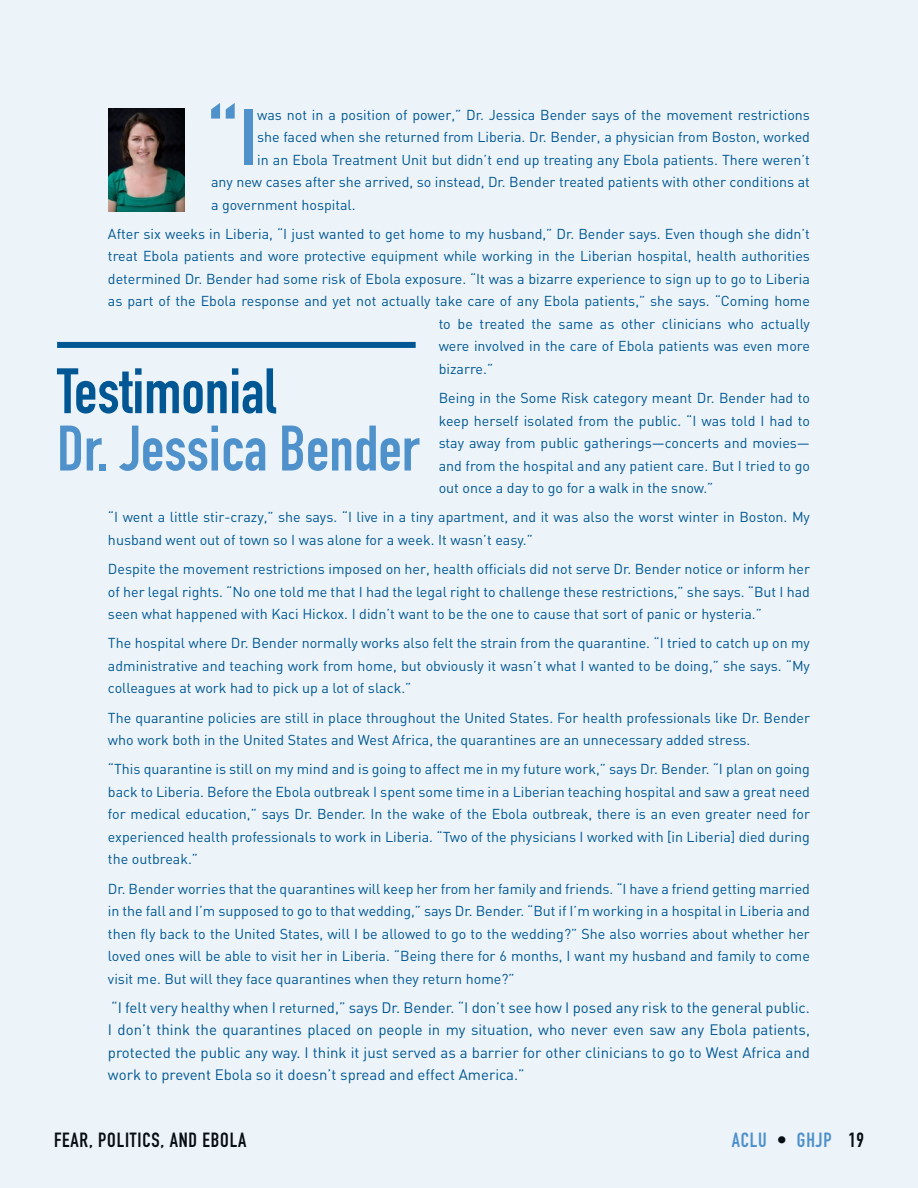
<style>
.page{position:relative;width:918px;height:1188px;background:#edf4f9}
.page>*{position:absolute;margin:0;border:0;box-sizing:border-box;transform-origin:0 0}
.t1{font:700 77.4px "DIN Cond";color:#4e91cb}
.t2{font:63.15px "DIN Engschrift";color:#4e91cb}
.t3{font:63px "DIN Engschrift";color:#005794}
.t4{font:20.25px "DIN Engschrift";letter-spacing:.04em;color:#000}
.t5{font:20.25px "DIN Engschrift";letter-spacing:.04em;color:#4e91cb}
.t6{font:15px/22.5px "DIN";color:#005794;text-align:justify}
.t7{font:14.25px/22.5px "DIN";color:#005794;text-align:justify}
.s1{font-size:14.25px}
.s2{color:#000}
</style>
<div class="page">
<img style="left:108px;top:108px;width:76px;height:104px">
<div style="left:57px;top:342px;width:359px;height:6px;background:#005794"></div>
<h1 class="t1" style="left:207px;top:90px;width:52px">“I</h1>
<p class="t7" style="left:257px;top:103px;width:554px">was not in a position of power,” Dr. Jessica Bender says of the movement restrictions</p>
<p class="t7" style="left:257px;top:125px;width:554px">she faced when she returned from Liberia. Dr. Bender, a physician from Boston, worked</p>
<p class="t7" style="left:257px;top:148px;width:554px">in an Ebola Treatment Unit but didn’t end up treating any Ebola patients. There weren’t</p>
<p class="t7" style="left:211px;top:170px;width:600px">any new cases after she arrived, so instead, Dr. Bender treated patients with other conditions at</p>
<p class="t7" style="left:211px;top:193px;width:146px">a government hospital.</p>
<p class="t7" style="left:108px;top:222px;width:704px">After six weeks in Liberia, “I just wanted to get home to my husband,” Dr. Bender says. Even though she didn’t</p>
<p class="t7" style="left:108px;top:245px;width:704px">treat Ebola patients and wore protective equipment while working in the Liberian hospital, health authorities</p>
<p class="t7" style="left:108px;top:267px;width:704px">determined Dr. Bender had some risk of Ebola exposure. “It was a bizarre experience to sign up to go to Liberia</p>
<p class="t7" style="left:108px;top:290px;width:704px">as part of the Ebola response and yet not actually take care of any Ebola patients,” she says. “Coming home</p>
<p class="t7" style="left:439px;top:312px;width:373px">to be treated the same as other clinicians who actually</p>
<p class="t7" style="left:439px;top:335px;width:373px">were involved in the care of Ebola patients was even more</p>
<p class="t7" style="left:439px;top:357px;width:56px">bizarre.”</p>
<p class="t7" style="left:439px;top:386px;width:373px">Being in the Some Risk category meant Dr. Bender had to keep herself isolated from the public. “I was told I had to stay away from public gatherings—concerts and movies— and from the hospital and any patient care. But I tried to go out once a day to go for a walk in the snow.”</p>
<p class="t7" style="left:108px;top:506px;width:704px">“I went a little stir-crazy,” she says. “I live in a tiny apartment, and it was also the worst winter in Boston. My husband went out of town so I was alone for a week. It wasn’t easy.”</p>
<p class="t7" style="left:108px;top:557px;width:704px">Despite the movement restrictions imposed on her, health officials did not serve Dr. Bender notice or inform her of her legal rights. “No one told me that I had the legal right to challenge these restrictions,” she says. “But I had seen what happened with Kaci Hickox. I didn’t want to be the one to cause that sort of panic or hysteria.”</p>
<p class="t7" style="left:108px;top:632px;width:704px">The hospital where Dr. Bender normally works also felt the strain from the quarantine. “I tried to catch up on my administrative and teaching work from home, but obviously it wasn’t what I wanted to be doing,” she says. “My colleagues at work had to pick up a lot of slack.”</p>
<p class="t7" style="left:108px;top:706px;width:704px">The quarantine policies are still in place throughout the United States. For health professionals like Dr. Bender who work both in the United States and West Africa, the quarantines are an unnecessary added stress.</p>
<p class="t7" style="left:108px;top:758px;width:704px">“This quarantine is still on my mind and is going to affect me in my future work,” says Dr. Bender. “I plan on going back to Liberia. Before the Ebola outbreak I spent some time in a Liberian teaching hospital and saw a great need for medical education,” says Dr. Bender. In the wake of the Ebola outbreak, there is an even greater need for experienced health professionals to work in Liberia. “Two of the physicians I worked with [in Liberia] died during the outbreak.”</p>
<p class="t7" style="left:108px;top:877px;width:704px">Dr. Bender worries that the quarantines will keep her from her family and friends. “I have a friend getting married in the fall and I’m supposed to go to that wedding,” says Dr. Bender. “But if I’m working in a hospital in Liberia and then fly back to the United States, will I be allowed to go to the wedding?” She also worries about whether her loved ones will be able to visit her in Liberia. “Being there for 6 months, I want my husband and family to come visit me. But will they face quarantines when they return home?”</p>
<p class="t6" style="left:108px;top:996px;width:704px">“I felt very healthy when I <span class="s1">return</span>ed,” says Dr. Bender. “I don’t see how I posed any risk to the general public.<br>I don’t think the quarantines placed on people in my situation, who never even saw any Ebola patients, protected the public any way. I think it just served as a barrier for other clinicians to go to West Africa and work to prevent Ebola so it doesn’t spread and effect America.”</p>
<h3 class="t3" style="left:57px;top:354px;width:220px">Testimonial</h3>
<h2 class="t2" style="left:57px;top:411px;width:364px">Dr. Jessica Bender</h2>
<h3 class="t4" style="left:54px;top:1128px;width:194px">FEAR, POLITICS, AND EBOLA</h3>
<h3 class="t5" style="left:732px;top:1128px;width:134px">ACLU <span class="s2">•</span> GHJP <span class="s2">19</span></h3>
</div>
